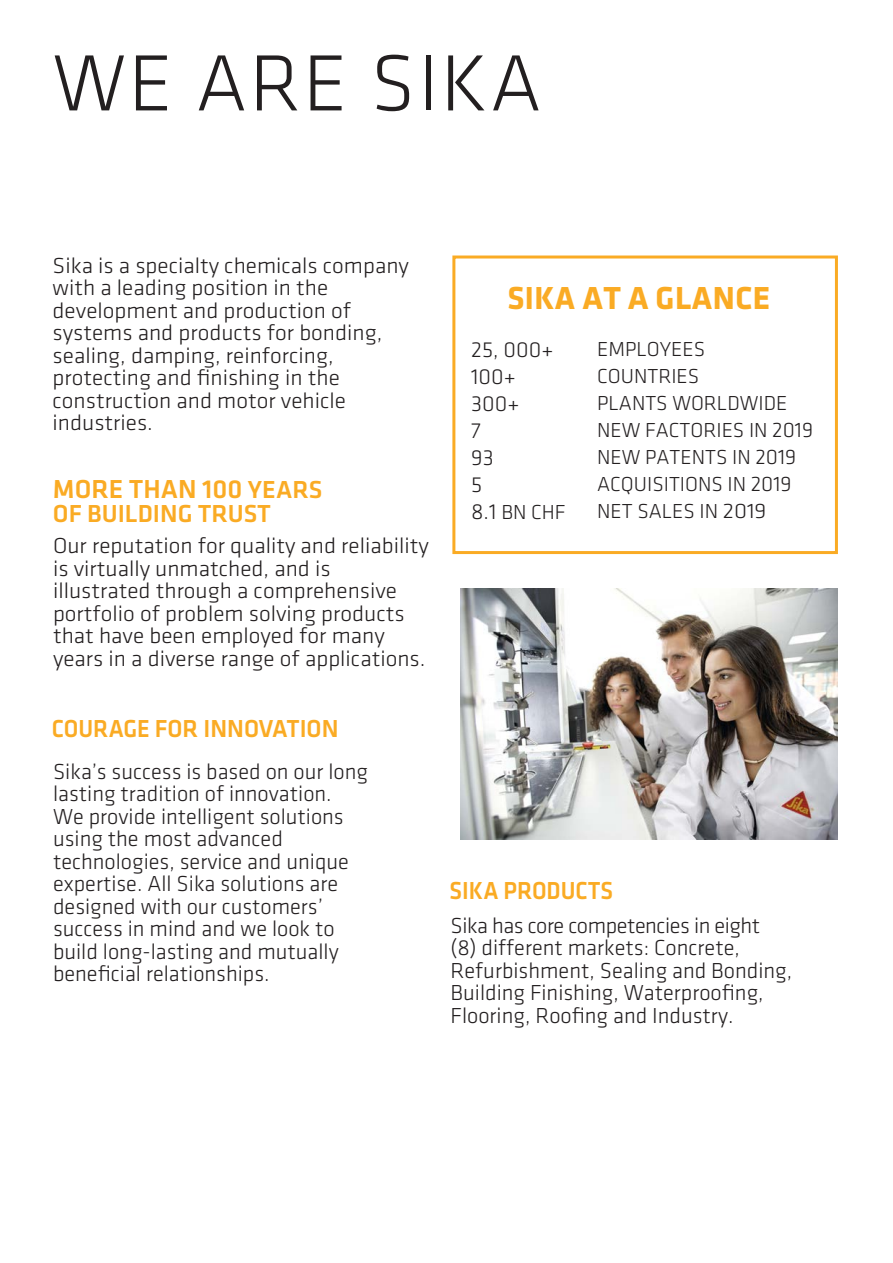
<style>
.page{position:relative;width:893px;height:1263px;background:#fff}
.page>*{position:absolute;margin:0;border:0;box-sizing:border-box;transform-origin:0 0}
.t1{font:300 82.5px "Klavika";letter-spacing:.03em;color:#231f20}
.t2{font:700 33px "Klavika";letter-spacing:.015em;color:#faab24;scale:.95 1}
.SI_Klavica_HL2{font:500 27px "Klavika";color:#faab24}
.SI_Klavica_HL2-2{font:500 25.5px "Klavika";color:#faab24;scale:.92 1}
.SI_Klavica_HL2-3{font:500 25.5px "Klavika";color:#faab24}
.t3{font:300 22.5px/22.5px "Klavika";color:#231f20}
.t4{font:300 22.5px/22.5px "Klavika";color:#231f20;scale:1.04 1}
.t5{font:300 22.5px "Klavika";letter-spacing:-.02em;color:#231f20}
.t6{font:300 21px "Klavika";color:#231f20}
.s1{font-size:25.5px}
.s2{font-size:22.5px}
.s3{font-size:21.75px}
</style>
<div class="page">
<div style="left:452px;top:255px;width:386px;height:299px;border:3px solid #faab24"></div>
<img style="left:461px;top:588px;width:376px;height:252px">
<p class="t1" style="left:53px;top:40px;width:490px">WE ARE SIKA</p>
<p class="t4" style="left:53px;top:254px;width:344px">Sika is a specialty chemicals company with a leading position in the</p>
<p class="t4" style="left:53px;top:299px;width:288px">development and production of</p>
<p class="t4" style="left:53px;top:322px;width:318px">systems and products for bonding,</p>
<p class="t4" style="left:53px;top:344px;width:272px">sealing, damping, reinforcing,</p>
<p class="t4" style="left:53px;top:367px;width:278px">protecting and finishing in the</p>
<p class="t4" style="left:53px;top:389px;width:284px">construction and motor vehicle</p>
<p class="t4" style="left:53px;top:412px;width:98px">industries.</p>
<p class="SI_Klavica_HL2" style="left:53px;top:474px;width:271px">MORE THAN 100 <span class="s1">YEARS</span></p>
<p class="SI_Klavica_HL2-3" style="left:53px;top:500px;width:220px">OF BUILDING TRUST</p>
<p class="t4" style="left:53px;top:535px;width:363px">Our reputation for quality and reliability</p>
<p class="t4" style="left:53px;top:557px;width:268px">is virtually unmatched, and is</p>
<p class="t4" style="left:53px;top:580px;width:360px">illustrated through a comprehensive portfolio of problem solving products that have been employed for many years in a diverse range of applications.</p>
<p class="SI_Klavica_HL2-2" style="left:52px;top:714px;width:313px">COURAGE FOR INNOVATION</p>
<p class="t3" style="left:53px;top:760px;width:317px">Sika’s success is based on our long</p>
<p class="t3" style="left:53px;top:783px;width:280px">lasting tradition of innovation.</p>
<p class="t3" style="left:53px;top:805px;width:292px">We provide intelligent solutions</p>
<p class="t3" style="left:53px;top:828px;width:231px">using the most advanced</p>
<p class="t3" style="left:53px;top:850px;width:297px">technologies, service and unique</p>
<p class="t3" style="left:53px;top:873px;width:287px">expertise. All Sika solutions are</p>
<p class="t3" style="left:53px;top:895px;width:271px">designed with our customers’</p>
<p class="t3" style="left:53px;top:918px;width:283px">success in mind and we look to</p>
<p class="t3" style="left:53px;top:940px;width:287px">build long-lasting and mutually</p>
<p class="t3" style="left:53px;top:963px;width:218px">beneficial relationships.</p>
<p class="t2" style="left:507px;top:280px;width:278px">SIKA AT A GLANCE</p>
<p class="t3" style="left:471px;top:338px;width:84px">25, 000+</p>
<p class="t3" style="left:471px;top:365px;width:46px">100+</p>
<p class="t3" style="left:471px;top:392px;width:50px">300+</p>
<p class="t3" style="left:471px;top:419px;width:11px">7</p>
<p class="t3" style="left:471px;top:446px;width:24px">93</p>
<p class="t3" style="left:471px;top:473px;width:13px">5</p>
<p class="t6" style="left:471px;top:501px;width:96px"><span class="s2">8.1</span> BN CHF</p>
<p class="t6" style="left:597px;top:338px;width:110px">EMPLOYEES</p>
<p class="t6" style="left:597px;top:365px;width:104px">COUNTRIES</p>
<p class="t6" style="left:597px;top:392px;width:192px">PLANTS WORLDWIDE</p>
<p class="t6" style="left:597px;top:419px;width:218px">NEW FACTORIES IN <span class="s3">2019</span></p>
<p class="t6" style="left:597px;top:446px;width:201px">NEW PATENTS IN <span class="s3">2019</span></p>
<p class="t6" style="left:597px;top:473px;width:196px">ACQUISITIONS IN <span class="s3">2019</span></p>
<p class="t6" style="left:597px;top:500px;width:171px">NET SALES IN <span class="s3">2019</span></p>
<p class="SI_Klavica_HL2-2" style="left:449px;top:877px;width:180px">SIKA PRODUCTS</p>
<p class="t5" style="left:451px;top:914px;width:311px">Sika has core competencies in eight</p>
<p class="t3" style="left:451px;top:937px;width:291px">(8) different markets: Concrete,</p>
<p class="t3" style="left:451px;top:959px;width:343px">Refurbishment, Sealing and Bonding,<br>Building Finishing, Waterproofing,</p>
<p class="t3" style="left:451px;top:1004px;width:284px">Flooring, Roofing and Industry.</p>
</div>
